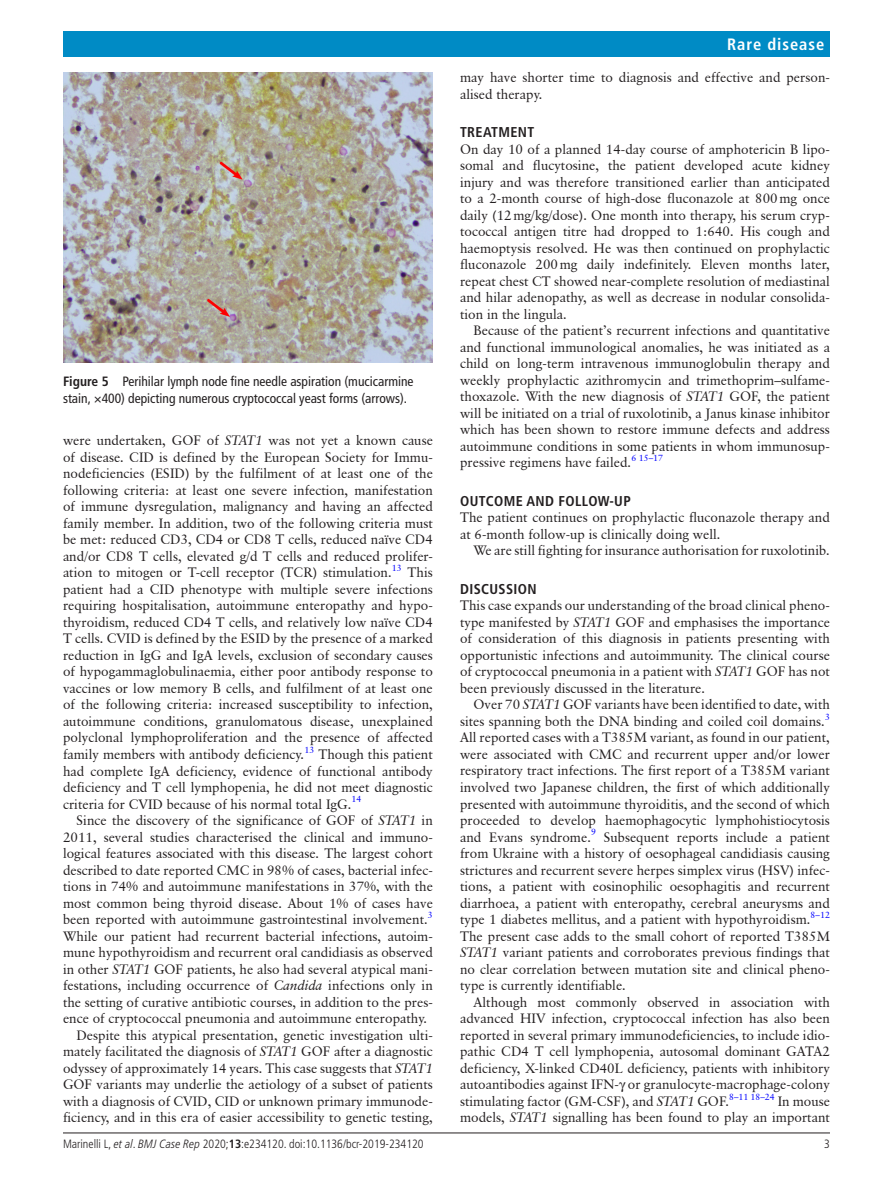
<style>
.page{position:relative;width:893px;height:1191px;background:#fff}
.page>*{position:absolute;margin:0;border:0;box-sizing:border-box;transform-origin:0 0}
.t1{font:700 condensed 16.5px "Frutiger LT Pro";color:#fff}
.t2{font:700 condensed 14.25px "Frutiger LT Pro";letter-spacing:.025em;color:#231f20}
.t3{font:13.5px/16.5px "Classical Garamond BT";color:#231f20;text-align:justify}
.t4{font:condensed 13.5px/16.5px "Frutiger LT Pro";color:#231f20}
.t5{font:300 condensed 12px "Frutiger LT Pro";color:#231f20}
.s1{font-weight:700}
.s2{font-style:italic}
</style>
<div class="page">
<hr style="left:63px;top:1132px;width:767px;height:1px;background:#231f20">
<div style="left:63px;top:31px;width:767px;height:25px;background:#008bc5"></div>
<img style="left:63px;top:72px;width:370px;height:290px">
<p class="t4" style="left:63px;top:373px;width:352px"><span class="s1">FIGURE 5</span> Perihilar lymph node fine needle aspiration (mucicarmine stain, ×400) depicting numerous cryptococcal yeast forms (arrows).</p>
<p class="t3" style="left:63px;top:432px;width:371px">were undertaken, GOF of <span class="s2">STAT1</span> was not yet a known cause of disease. CID is defined by the European Society for Immu&shy;nodeficiencies (ESID) by the fulfilment of at least one of the following criteria: at least one severe infection, manifestation of immune dysregulation, malignancy and having an affected family member. In addition, two of the following criteria must be met: reduced CD3, CD4 or CD8 T cells, reduced naïve CD4 and/or CD8 T cells, elevated g/d T cells and reduced prolifer&shy;ation to mitogen or T-cell receptor (TCR) stimulation.<sup>13</sup> This patient had a CID phenotype with multiple severe infections requiring hospitalisation, autoimmune enteropathy and hypo&shy;thyroidism, reduced CD4 T cells, and relatively low naïve CD4<br>T cells. CVID is defined by the ESID by the presence of a marked reduction in IgG and IgA levels, exclusion of secondary causes of hypogammaglobulinaemia, either poor antibody response to vaccines or low memory B cells, and fulfilment of at least one of the following criteria: increased susceptibility to infection, autoimmune conditions, granulomatous disease, unexplained polyclonal lymphoproliferation and the presence of affected family members with antibody deficiency.<sup>13</sup> Though this patient had complete IgA deficiency, evidence of functional antibody deficiency and T cell lymphopenia, he did not meet diagnostic criteria for CVID because of his normal total IgG.<sup>14</sup></p>
<p class="t3" style="left:76px;top:812px;width:358px">Since the discovery of the significance of GOF of <span class="s2">STAT1</span> in</p>
<p class="t3" style="left:63px;top:828px;width:371px">2011, several studies characterised the clinical and immuno-</p>
<p class="t3" style="left:63px;top:845px;width:371px">logical features associated with this disease. The largest cohort</p>
<p class="t3" style="left:63px;top:861px;width:371px">described to date reported CMC in 98% of cases, bacterial infec-</p>
<p class="t3" style="left:63px;top:878px;width:371px">tions in 74% and autoimmune manifestations in 37%, with the</p>
<p class="t3" style="left:63px;top:894px;width:371px">most common being thyroid disease. About 1% of cases have</p>
<p class="t3" style="left:63px;top:911px;width:371px">been reported with autoimmune gastrointestinal involvement.<sup>3</sup></p>
<p class="t3" style="left:63px;top:927px;width:371px">While our patient had recurrent bacterial infections, autoim-</p>
<p class="t3" style="left:63px;top:944px;width:371px">mune hypothyroidism and recurrent oral candidiasis as observed</p>
<p class="t3" style="left:63px;top:960px;width:371px">in other <span class="s2">STAT1</span> GOF patients, he also had several atypical mani-</p>
<p class="t3" style="left:63px;top:977px;width:371px">festations, including occurrence of <span class="s2">Candida</span> infections only in</p>
<p class="t3" style="left:63px;top:993px;width:371px">the setting of curative antibiotic courses, in addition to the pres-</p>
<p class="t3" style="left:63px;top:1010px;width:366px">ence of cryptococcal pneumonia and autoimmune enteropathy.</p>
<p class="t3" style="left:76px;top:1026px;width:358px">Despite this atypical presentation, genetic investigation ulti-</p>
<p class="t3" style="left:63px;top:1043px;width:371px">mately facilitated the diagnosis of <span class="s2">STAT1</span> GOF after a diagnostic</p>
<p class="t3" style="left:63px;top:1059px;width:371px">odyssey of approximately 14 years. This case suggests that <span class="s2">STAT1</span></p>
<p class="t3" style="left:63px;top:1076px;width:371px">GOF variants may underlie the aetiology of a subset of patients</p>
<p class="t3" style="left:63px;top:1092px;width:371px">with a diagnosis of CVID, CID or unknown primary immunode-</p>
<p class="t3" style="left:63px;top:1109px;width:371px">ficiency, and in this era of easier accessibility to genetic testing,</p>
<p class="t1" style="left:727px;top:34px;width:99px">RARE DISEASE</p>
<p class="t3" style="left:460px;top:69px;width:371px">may have shorter time to diagnosis and effective and person&shy;alised therapy.</p>
<p class="t2" style="left:460px;top:124px;width:74px">TREATMENT</p>
<p class="t3" style="left:460px;top:141px;width:371px">On day 10 of a planned 14-day course of amphotericin B lipo&shy;somal and flucytosine, the patient developed acute kidney injury and was therefore transitioned earlier than anticipated to a 2-month course of high-dose fluconazole at 800mg once daily (12mg/kg/dose). One month into therapy, his serum cryp&shy;tococcal antigen titre had dropped to 1:640. His cough and haemoptysis resolved. He was then continued on prophylactic fluconazole 200mg daily indefinitely. Eleven months later, repeat chest CT showed near-complete resolution of mediastinal and hilar adenopathy, as well as decrease in nodular consolida&shy;tion in the lingula.</p>
<p class="t3" style="left:460px;top:322px;width:371px;text-indent:14px">Because of the patient’s recurrent infections and quantitative and functional immunological anomalies, he was initiated as a child on long-term intravenous immunoglobulin therapy and weekly prophylactic azithromycin and trimethoprim–sulfame&shy;thoxazole. With the new diagnosis of <span class="s2">STAT1</span> GOF, the patient will be initiated on a trial of ruxolotinib, a Janus kinase inhibitor which has been shown to restore immune defects and address autoimmune conditions in some patients in whom immunosup&shy;pressive regimens have failed.<sup>6</sup> <sup>15–17</sup></p>
<p class="t2" style="left:460px;top:492px;width:172px">OUTCOME AND FOLLOW-UP</p>
<p class="t3" style="left:460px;top:509px;width:371px">The patient continues on prophylactic fluconazole therapy and at 6-month follow-up is clinically doing well.</p>
<p class="t3" style="left:474px;top:542px;width:358px">We are still fighting for insurance authorisation for ruxolotinib.</p>
<p class="t2" style="left:460px;top:580px;width:78px">DISCUSSION</p>
<p class="t3" style="left:460px;top:597px;width:371px">This case expands our understanding of the broad clinical pheno&shy;type manifested by <span class="s2">STAT1</span> GOF and emphasises the importance of consideration of this diagnosis in patients presenting with opportunistic infections and autoimmunity. The clinical course of cryptococcal pneumonia in a patient with <span class="s2">STAT1</span> GOF has not been previously discussed in the literature.</p>
<p class="t3" style="left:460px;top:696px;width:371px;text-indent:14px">Over 70 <span class="s2">STAT1</span> GOF variants have been identified to date, with sites spanning both the DNA binding and coiled coil domains.<sup>3<br></sup>All reported cases with a T385M variant, as found in our patient, were associated with CMC and recurrent upper and/or lower respiratory tract infections. The first report of a T385M variant involved two Japanese children, the first of which additionally presented with autoimmune thyroiditis, and the second of which proceeded to develop haemophagocytic lymphohistiocytosis and Evans syndrome.<sup>9</sup></p>
<p class="t3" style="left:460px;top:828px;width:371px;text-indent:144px">Subsequent reports include a patient from Ukraine with a history of oesophageal candidiasis causing strictures and recurrent severe herpes simplex virus (HSV) infec&shy;tions, a patient with eosinophilic oesophagitis and recurrent diarrhoea, a patient with enteropathy, cerebral aneurysms and type 1 diabetes mellitus, and a patient with hypothyroidism.<sup>8–12<br></sup>The present case adds to the small cohort of reported T385M <span class="s2">STAT1</span> variant patients and corroborates previous findings that no clear correlation between mutation site and clinical pheno&shy;type is currently identifiable.</p>
<p class="t3" style="left:460px;top:993px;width:371px;text-indent:14px">Although most commonly observed in association with advanced HIV infection, cryptococcal infection has also been reported in several primary immunodeficiencies, to include idio&shy;pathic CD4 T cell lymphopenia, autosomal dominant GATA2 deficiency, X-linked CD40L deficiency, patients with inhibitory autoantibodies against IFN- or granulocyte-macrophage-colony stimulating factor (GM-CSF), and <span class="s2">STAT1</span> GOF.<sup>8–11</sup> <sup>18–24</sup> In mouse models, <span class="s2">STAT1</span> signalling has been found to play an important</p>
<p class="t5" style="left:63px;top:1136px;width:362px">Marinelli L, <span class="s2">et al</span>. <span class="s2">BMJ Case Rep</span> 2020;<span class="s1">13</span>:e234120. doi:10.1136/bcr-2019-234120</p>
<p class="t5" style="left:824px;top:1136px;width:7px">3</p>
</div>
